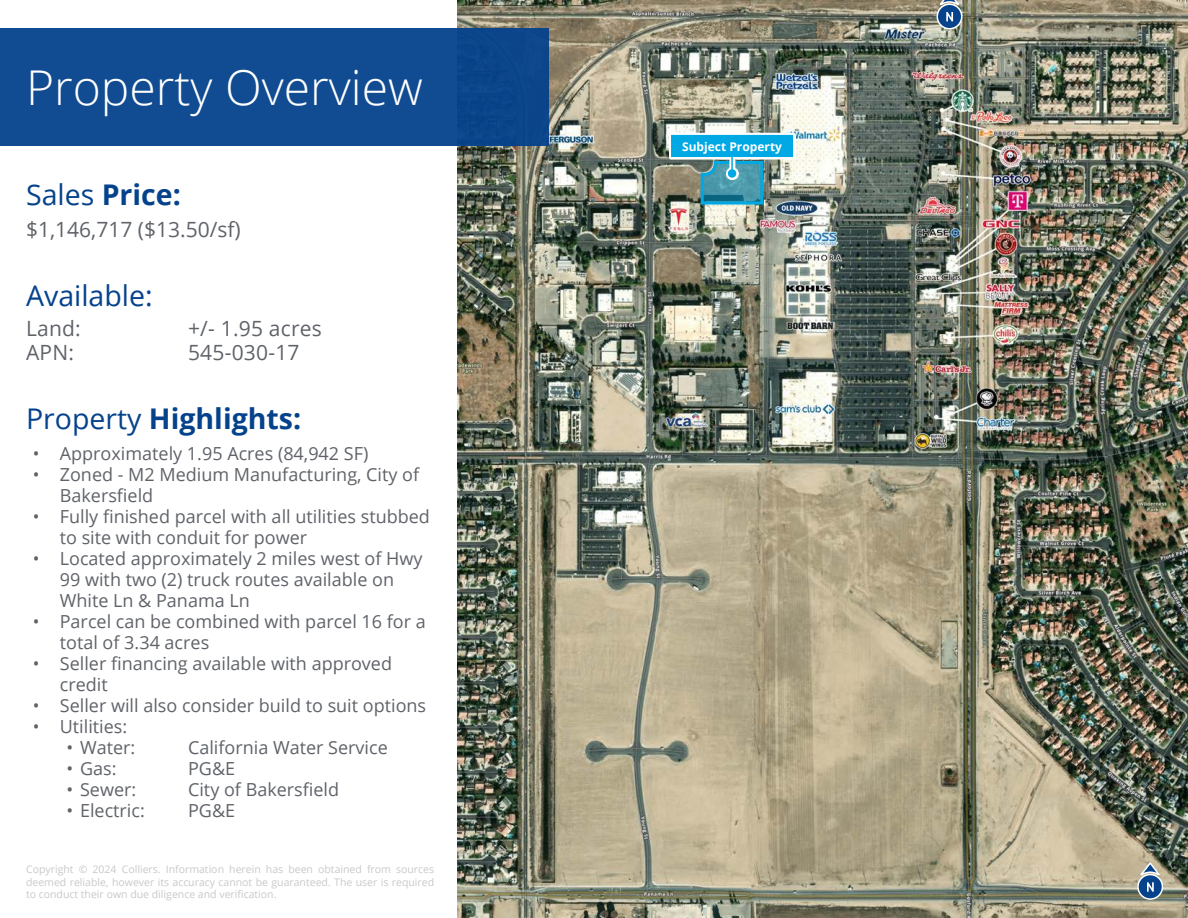
<style>
.page{position:relative;width:1188px;height:918px;background:#fff}
.page>*{position:absolute;margin:0;border:0;box-sizing:border-box;transform-origin:0 0}
.Header_2{font:300 48px "Open Sans";color:#fff}
.Contact_Info{font:700 28.5px "Open Sans";color:#05428c}
.Contact_Info-2{font:28.5px "Open Sans";color:#05428c}
.Contact_Info-3{font:21px "Open Sans";letter-spacing:.01em;color:#5f6369}
.t1{font:18px/21px "Open Sans";color:#5f6369}
.t2{font:700 12px "Open Sans";color:#fff}
.Dislaimer{font:10.5px/12.6px "Open Sans";color:#c8c9c9;text-align:justify}
.s1{font-weight:400}
</style>
<div class="page">
<img style="left:458px;top:0;width:730px;height:918px">
<div style="left:1138px;top:875px;width:24px;height:24px;background:#05428c;border-radius:50%"></div>
<div style="left:1137px;top:874px;width:26px;height:26px;border:2px solid #fff;border-radius:50%"></div>
<svg style="left:1140px;top:861px;width:21px;height:31px"></svg>
<svg style="left:699px;top:180px;width:66px;height:26px"></svg>
<svg style="left:669px;top:133px;width:126px;height:47px"></svg>
<hr style="left:731px;top:153px;width:2px;height:21px;background:#00a8e4">
<div style="left:729px;top:170px;width:7px;height:7px;background:#00a8e4;border-radius:50%"></div>
<div style="left:728px;top:169px;width:8px;height:9px;border:2px solid #00a8e4;border-radius:50%"></div>
<div style="left:671px;top:135px;width:122px;height:22px;background:#00a8e4"></div>
<svg style="left:937px;top:4px;width:25px;height:25px"></svg>
<div style="left:937px;top:3px;width:25px;height:26px;border:2px solid #fff;border-radius:50%"></div>
<svg style="left:939px;top:0;width:21px;height:21px"></svg>
<div style="left:0;top:28px;width:549px;height:117px;background:#114b91"></div>
<p class="Header_2" style="left:26px;top:55px;width:398px">Property Overview</p>
<p class="Contact_Info" style="left:26px;top:174px;width:156px"><span class="s1">Sales</span> Price:</p>
<p class="Contact_Info-3" style="left:26px;top:215px;width:216px">$1,146,717 ($13.50/sf)</p>
<p class="Contact_Info-2" style="left:26px;top:276px;width:128px">Available:</p>
<p class="Contact_Info-3" style="left:26px;top:314px;width:56px">Land:</p>
<p class="Contact_Info-3" style="left:188px;top:314px;width:135px">+/- 1.95 acres</p>
<p class="Contact_Info-3" style="left:26px;top:338px;width:49px">APN:</p>
<p class="Contact_Info-3" style="left:188px;top:338px;width:113px">545-030-17</p>
<p class="Contact_Info" style="left:26px;top:399px;width:277px"><span class="s1">Property</span> Highlights:</p>
<p class="t1" style="left:33px;top:443px;width:337px">• Approximately 1.95 Acres (84,942 SF)</p>
<p class="t1" style="left:60px;top:464px;width:361px;text-indent:-27px">• Zoned - M2 Medium Manufacturing, City of<br>Bakersfield</p>
<p class="t1" style="left:60px;top:506px;width:372px;text-indent:-27px">• Fully finished parcel with all utilities stubbed to site with conduit for power</p>
<p class="t1" style="left:60px;top:548px;width:364px;text-indent:-27px">• Located approximately 2 miles west of Hwy<br>99 with two (2) truck routes available on<br>White Ln &amp; Panama Ln</p>
<p class="t1" style="left:60px;top:611px;width:368px;text-indent:-27px">• Parcel can be combined with parcel 16 for a total of 3.34 acres</p>
<p class="t1" style="left:60px;top:653px;width:334px;text-indent:-27px">• Seller financing available with approved credit</p>
<p class="t1" style="left:33px;top:695px;width:395px">• Seller will also consider build to suit options</p>
<p class="t1" style="left:33px;top:716px;width:96px">• Utilities:</p>
<p class="t1" style="left:67px;top:737px;width:70px">• Water:</p>
<p class="t1" style="left:188px;top:737px;width:201px">California Water Service</p>
<p class="t1" style="left:67px;top:758px;width:51px">• Gas:</p>
<p class="t1" style="left:188px;top:758px;width:49px">PG&amp;E</p>
<p class="t1" style="left:67px;top:779px;width:71px">• Sewer:</p>
<p class="t1" style="left:188px;top:779px;width:153px">City of Bakersfield</p>
<p class="t1" style="left:67px;top:800px;width:80px">• Electric:</p>
<p class="t1" style="left:188px;top:800px;width:49px">PG&amp;E</p>
<p class="Dislaimer" style="left:26px;top:863px;width:410px">Copyright © 2024 Colliers. Information herein has been obtained from sources deemed reliable, however its accuracy cannot be guaranteed. The user is required to conduct their own due diligence and verification.</p>
<p class="t2" style="left:682px;top:138px;width:101px">Subject Property</p>
</div>
